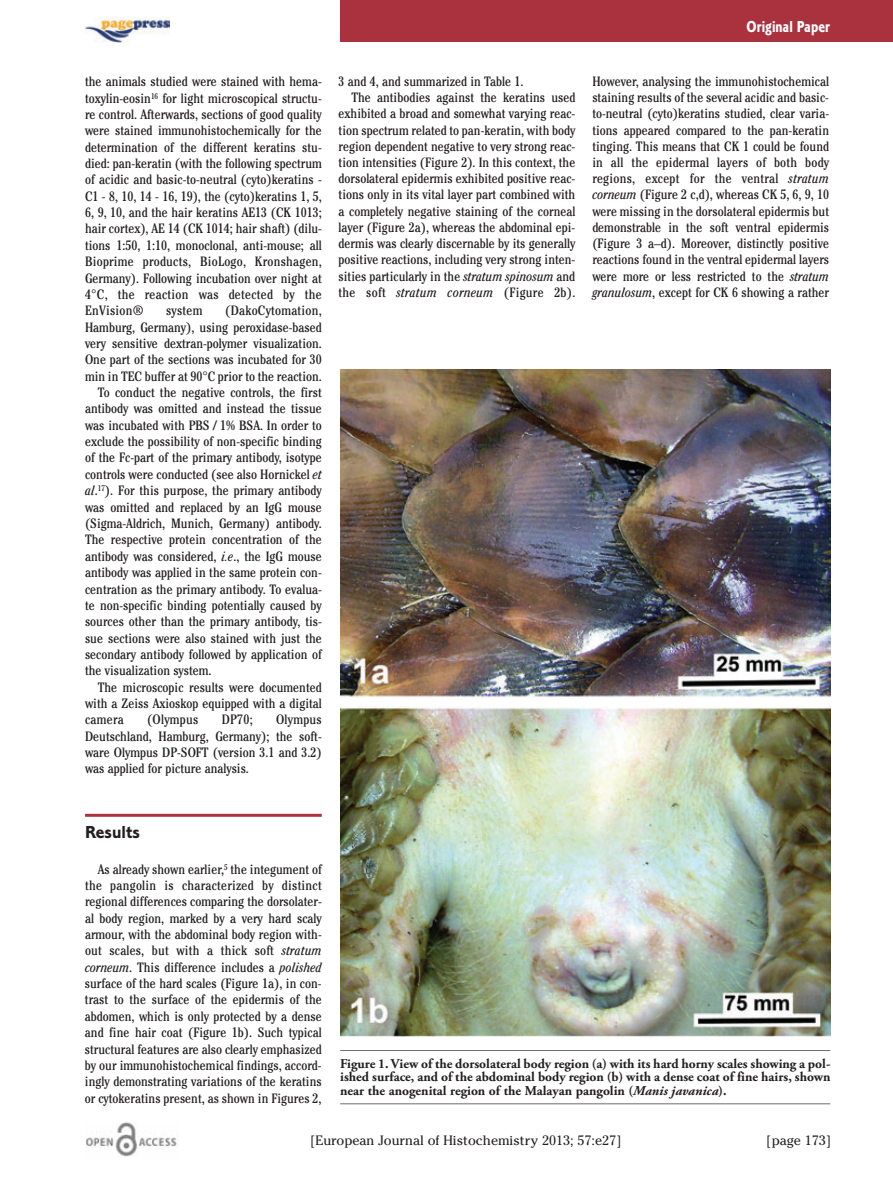
<style>
.page{position:relative;width:893px;height:1191px;background:#fff}
.page>*{position:absolute;margin:0;border:0;box-sizing:border-box;transform-origin:0 0}
.t1{font:18px "Corinthian Bold Plain";color:#231f20}
.t2{font:16.5px "Corinthian Bold Condensed Plain";color:#fff}
.t3{font:condensed 13.5px/16.4px "Cheltenham";color:#231f20;text-align:justify}
.t4{font:700 13.5px/13.5px "Adobe Garamond Pro";color:#231f20;text-align:justify}
.t5{font:condensed 13.5px "Cheltenham";letter-spacing:.02em;color:#231f20}
.t6{font:13.5px "Cheltenham";color:#231f20}
.s1{font-style:italic}
</style>
<div class="page">
<div style="left:340px;top:0;width:553px;height:42px;background:#aa323f"></div>
<hr style="left:85px;top:813px;width:237px;height:3px;background:#aa323f">
<img style="left:86px;top:1123px;width:93px;height:34px">
<img style="left:85px;top:17px;width:84px;height:26px">
<hr style="left:340px;top:1050px;width:490px;height:1px;background:#6c6d70">
<hr style="left:340px;top:1103px;width:490px;height:1px;background:#6c6d70">
<img style="left:340px;top:369px;width:490px;height:667px">
<p class="t2" style="left:747px;top:21px;width:85px">Original Paper</p>
<p class="t3" style="left:85px;top:74px;width:238px">the animals studied were stained with hema&shy;toxylin-eosin<sup>16</sup> for light microscopical structu&shy;re control. Afterwards, sections of good quality were stained immunohistochemically for the determination of the different keratins stu&shy;died: pan-keratin (with the following spectrum of acidic and basic-to-neutral (cyto)keratins - C1 - 8, 10, 14 - 16, 19), the (cyto)keratins 1, 5, 6, 9, 10, and the hair keratins AE13 (CK 1013; hair cortex), AE 14 (CK 1014; hair shaft) (dilu&shy;tions 1:50, 1:10, monoclonal, anti-mouse; all Bioprime products, BioLogo, Kronshagen, Germany). Following incubation over night at 4°C, the reaction was detected by the EnVision®</p>
<p class="t3" style="left:166px;top:304px;width:38px">system</p>
<p class="t5" style="left:225px;top:306px;width:98px">(DakoCytomation,</p>
<p class="t3" style="left:85px;top:320px;width:238px">Hamburg, Germany), using peroxidase-based</p>
<p class="t3" style="left:85px;top:336px;width:238px">very sensitive dextran-polymer visualization.</p>
<p class="t3" style="left:85px;top:353px;width:238px">One part of the sections was incubated for 30</p>
<p class="t3" style="left:85px;top:369px;width:238px">min in TEC buffer at 90°C prior to the reaction.</p>
<p class="t3" style="left:98px;top:385px;width:225px">To conduct the negative controls, the first</p>
<p class="t3" style="left:85px;top:402px;width:238px">antibody was omitted and instead the tissue</p>
<p class="t3" style="left:85px;top:418px;width:238px">was incubated with PBS / 1% BSA. In order to</p>
<p class="t3" style="left:85px;top:434px;width:238px">exclude the possibility of non-specific binding</p>
<p class="t3" style="left:85px;top:451px;width:238px">of the Fc-part of the primary antibody, isotype</p>
<p class="t3" style="left:85px;top:467px;width:238px">controls were conducted (see also Hornickel <span class="s1">et</span></p>
<p class="t3" style="left:85px;top:484px;width:238px"><span class="s1">al</span>.<sup>17</sup>). For this purpose, the primary antibody</p>
<p class="t3" style="left:85px;top:500px;width:238px">was omitted and replaced by an IgG mouse</p>
<p class="t3" style="left:85px;top:516px;width:238px">(Sigma-Aldrich, Munich, Germany) antibody.</p>
<p class="t3" style="left:85px;top:533px;width:238px">The respective protein concentration of the</p>
<p class="t3" style="left:85px;top:549px;width:238px">antibody was considered, <span class="s1">i.e</span>., the IgG mouse</p>
<p class="t3" style="left:85px;top:565px;width:238px">antibody was applied in the same protein con-</p>
<p class="t3" style="left:85px;top:582px;width:238px">centration as the primary antibody. To evalua-</p>
<p class="t3" style="left:85px;top:598px;width:238px">te non-specific binding potentially caused by</p>
<p class="t3" style="left:85px;top:614px;width:238px">sources other than the primary antibody, tis-</p>
<p class="t3" style="left:85px;top:631px;width:238px">sue sections were also stained with just the</p>
<p class="t3" style="left:85px;top:647px;width:238px">secondary antibody followed by application of</p>
<p class="t3" style="left:85px;top:663px;width:128px">the visualization system.</p>
<p class="t3" style="left:98px;top:680px;width:225px">The microscopic results were documented</p>
<p class="t3" style="left:85px;top:696px;width:238px">with a Zeiss Axioskop equipped with a digital</p>
<p class="t3" style="left:85px;top:713px;width:40px">camera</p>
<p class="t5" style="left:147px;top:715px;width:53px">(Olympus</p>
<p class="t3" style="left:222px;top:713px;width:32px">DP70;</p>
<p class="t3" style="left:85px;top:713px;width:238px;text-indent:191px">Olympus Deutschland, Hamburg, Germany); the soft&shy;ware Olympus DP-SOFT (version 3.1 and 3.2) was applied for picture analysis.</p>
<p class="t3" style="left:339px;top:74px;width:186px">3 and 4, and summarized in Table 1.</p>
<p class="t3" style="left:351px;top:91px;width:226px">The antibodies against the keratins used</p>
<p class="t3" style="left:339px;top:107px;width:238px">exhibited a broad and somewhat varying reac-</p>
<p class="t3" style="left:339px;top:123px;width:238px">tion spectrum related to pan-keratin, with body</p>
<p class="t3" style="left:339px;top:139px;width:238px">region dependent negative to very strong reac-</p>
<p class="t3" style="left:339px;top:155px;width:238px">tion intensities (Figure 2). In this context, the</p>
<p class="t3" style="left:339px;top:172px;width:238px">dorsolateral epidermis exhibited positive reac-</p>
<p class="t3" style="left:339px;top:188px;width:238px">tions only in its vital layer part combined with</p>
<p class="t3" style="left:339px;top:204px;width:238px">a completely negative staining of the corneal</p>
<p class="t3" style="left:339px;top:220px;width:238px">layer (Figure 2a), whereas the abdominal epi-</p>
<p class="t3" style="left:339px;top:236px;width:238px">dermis was clearly discernable by its generally</p>
<p class="t3" style="left:339px;top:253px;width:238px">positive reactions, including very strong inten-</p>
<p class="t3" style="left:339px;top:269px;width:238px">sities particularly in the <span class="s1">stratum spinosum</span> and</p>
<p class="t5" style="left:339px;top:287px;width:238px">the soft <span class="s1">stratum corneum</span> (Figure 2b).</p>
<p class="t3" style="left:592px;top:75px;width:238px">However, analysing the immunohistochemical staining results of the several acidic and basic&shy;to-neutral (cyto)keratins studied, clear varia&shy;tions appeared compared to the pan-keratin tinging. This means that CK 1 could be found in all the epidermal layers of both body regions, except for the ventral <span class="s1">stratum corneum</span> (Figure 2 c,d), whereas CK 5, 6, 9, 10 were missing in the dorsolateral epidermis but demonstrable in the soft ventral epidermis (Figure 3 a–d). Moreover, distinctly positive reactions found in the ventral epidermal layers were more or less restricted to the <span class="s1">stratum granulosum</span>, except for CK 6 showing a rather</p>
<h1 class="t1" style="left:85px;top:826px;width:56px">Results</h1>
<p class="t3" style="left:85px;top:862px;width:238px;text-indent:13px">As already shown earlier,<sup>5</sup> the integument of the pangolin is characterized by distinct regional differences comparing the dorsolater&shy;al body region, marked by a very hard scaly armour, with the abdominal body region with&shy;out scales, but with a thick soft <span class="s1">stratum corneum</span>. This difference includes a <span class="s1">polished </span>surface of the hard scales (Figure 1a), in con&shy;trast to the surface of the epidermis of the abdomen, which is only protected by a dense and fine hair coat (Figure 1b). Such typical structural features are also clearly emphasized by our immunohistochemical findings, accord&shy;ingly demonstrating variations of the keratins or cytokeratins present, as shown in Figures 2,</p>
<p class="t4" style="left:340px;top:1058px;width:492px">Figure 1. View of the dorsolateral body region (a) with its hard horny scales showing a pol&shy;ished surface, and of the abdominal body region (b) with a dense coat of fine hairs, shown near the anogenital region of the Malayan pangolin (<span class="s1">Manis javanica</span>).</p>
<p class="t6" style="left:310px;top:1132px;width:313px">[European Journal of Histochemistry 2013; 57:e27]</p>
<p class="t6" style="left:766px;top:1132px;width:66px">[page 173]</p>
</div>
